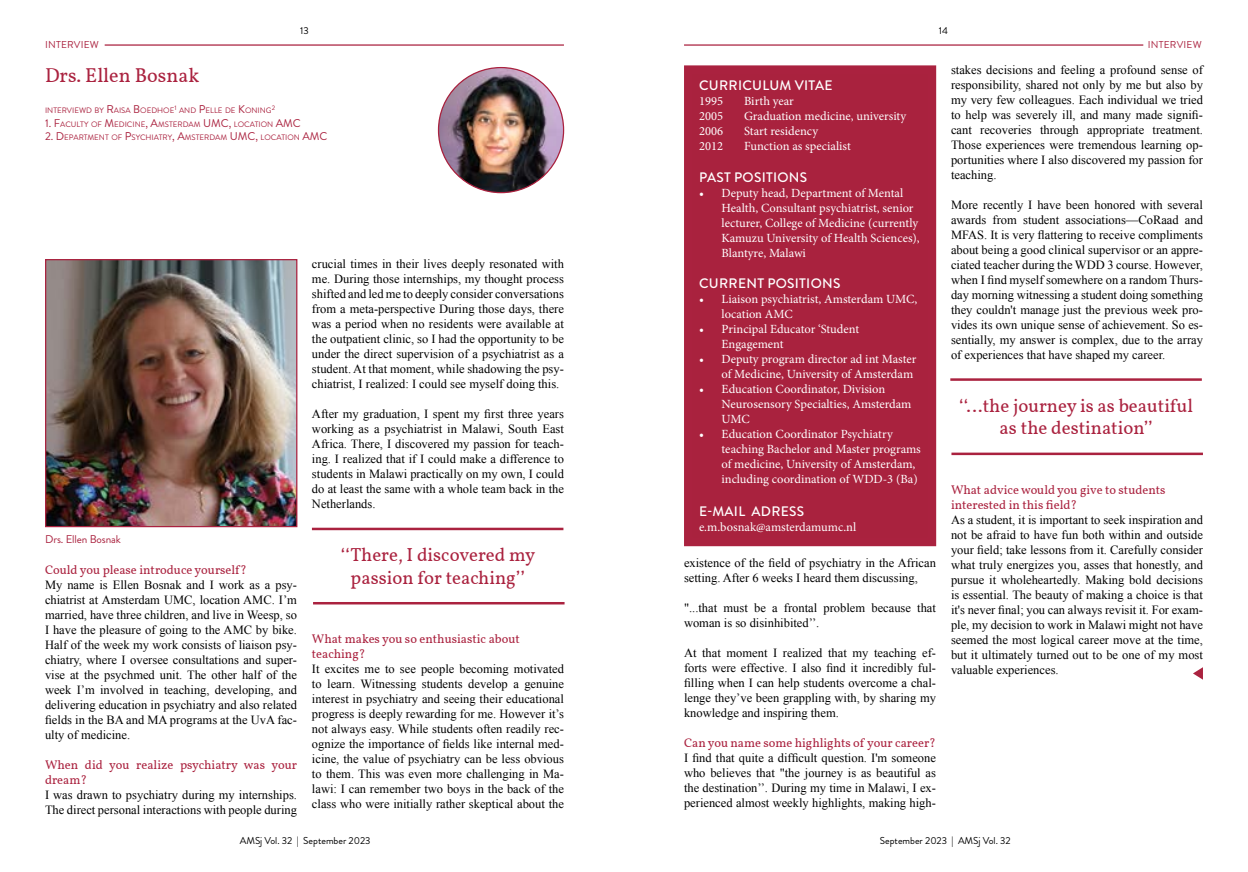
<style>
.page{position:relative;width:1248px;height:872px;background:#fff}
.page>*{position:absolute;margin:0;border:0;box-sizing:border-box;transform-origin:0 0}
.t1{font:20px "Vollkorn";color:#aa223f}
.t2{font:18.75px/22.5px "Vollkorn";color:#aa223f;text-align:center}
.t3{font:500 13.75px "Brandon Grotesque";letter-spacing:.02em;color:#fff}
.t4{font:12.5px/15px "Times New Roman";color:#000;text-align:justify}
.t5{font:12.5px/15px "Minion Pro";color:#fff}
.t6{font:12.5px/15px "Vollkorn";color:#aa223f}
.t7{font:11.25px "Brandon Grotesque";letter-spacing:-.01em;color:#aa223f}
.t8{font:10px "Brandon Grotesque";color:#000}
.t9{font:10px "Brandon Grotesque";letter-spacing:.02em;color:#aa223f}
.t10{font:7.88px "Brandon Grotesque";color:#aa223f}
.t11{font:6.5px "Brandon Grotesque";color:#aa223f}
.s1{font-size:11.25px}
</style>
<div class="page">
<hr style="left:105px;top:44px;width:459px;height:2px;background:#aa223f">
<hr style="left:684px;top:44px;width:459px;height:2px;background:#aa223f">
<img style="left:47px;top:261px;width:248px;height:264px">
<div style="left:45px;top:259px;width:252px;height:268px;border:1px solid #aa223f"></div>
<div style="left:688px;top:70px;width:243px;height:472px;background:#a9223e"></div>
<div style="left:684px;top:65px;width:252px;height:481px;border:9px solid #aa223f"></div>
<hr style="left:312px;top:528px;width:251px;height:2px;background:#aa223f">
<hr style="left:313px;top:602px;width:251px;height:2px;background:#aa223f">
<hr style="left:950px;top:378px;width:251px;height:3px;background:#aa223f">
<hr style="left:951px;top:452px;width:251px;height:3px;background:#aa223f">
<svg style="left:1193px;top:668px;width:9px;height:11px"></svg>
<img style="left:438px;top:68px;width:125px;height:125px;border-radius:62px">
<p class="t8" style="left:300px;top:23px;width:10px">13</p>
<p class="t8" style="left:938px;top:23px;width:11px">14</p>
<p class="t9" style="left:45px;top:38px;width:55px">INTERVIEW</p>
<p class="t9" style="left:1147px;top:38px;width:55px">INTERVIEW</p>
<h1 class="t1" style="left:45px;top:60px;width:156px">Drs. Ellen Bosnak</h1>
<p class="t10" style="left:45px;top:105px;width:131px">INTERVIEWD BY <span class="s1">R</span>AISA <span class="s1">B</span>OEDHOE</p>
<p class="t11" style="left:174px;top:103px;width:4px">1</p>
<p class="t10" style="left:179px;top:105px;width:94px">AND <span class="s1">P</span>ELLE DE <span class="s1">K</span>ONING</p>
<p class="t11" style="left:272px;top:103px;width:5px">2</p>
<p class="t10" style="left:45px;top:119px;width:256px"><span class="s1">1. F</span>ACU LTY OF <span class="s1">M</span>EDICINE<span class="s1">, A</span>MSTERDAM <span class="s1">UMC,</span> LOCATION <span class="s1">AMC</span></p>
<p class="t10" style="left:45px;top:132px;width:283px"><span class="s1">2. D</span> EPARTMENT OF <span class="s1">P</span>SYCHIATRY<span class="s1">, A</span>MSTERDAM <span class="s1">UMC,</span> LOCATION <span class="s1">AMC</span></p>
<p class="t4" style="left:950px;top:62px;width:253px">stakes decisions and feeling a profound sense of responsibility, shared not only by me but also by my very few colleagues. Each individual we tried to help was severely ill, and many made signifi&shy;cant recoveries through appropriate treatment.<br>Those experiences were tremendous learning op&shy;portunities where I also discovered my passion for teaching.</p>
<p class="t4" style="left:950px;top:197px;width:253px">More recently I have been honored with several awards from student associations—CoRaad and MFAS. It is very flattering to receive compliments about being a good clinical supervisor or an appre&shy;ciated teacher during the WDD 3 course. However, when I find myself somewhere on a random Thurs&shy;day morning witnessing a student doing something they couldn't manage just the previous week pro&shy;vides its own unique sense of achievement. So es&shy;sentially, my answer is complex, due to the array of experiences that have shaped my career.</p>
<p class="t3" style="left:699px;top:76px;width:135px">CURRICULUM VITAE</p>
<p class="t5" style="left:699px;top:94px;width:26px">1995</p>
<p class="t5" style="left:744px;top:94px;width:51px">Birth year</p>
<p class="t5" style="left:699px;top:109px;width:26px">2005</p>
<p class="t5" style="left:744px;top:109px;width:163px">Graduation medicine, university</p>
<p class="t5" style="left:699px;top:124px;width:26px">2006</p>
<p class="t5" style="left:744px;top:124px;width:76px">Start residency</p>
<p class="t5" style="left:699px;top:139px;width:26px">2012</p>
<p class="t5" style="left:744px;top:139px;width:108px">Function as specialist</p>
<p class="t3" style="left:699px;top:167px;width:110px">PAST POSITIONS</p>
<p class="t5" style="left:721px;top:185px;width:200px;text-indent:-22px">• Deputy head, Department of Mental Health, Consultant psychiatrist, senior lecturer, College of Medicine (currently Kamuzu University of Health Sciences), Blantyre, Malawi</p>
<p class="t3" style="left:699px;top:274px;width:143px">CURRENT POSITIONS</p>
<p class="t5" style="left:721px;top:292px;width:197px;text-indent:-22px">• Liaison psychiatrist, Amsterdam UMC, location AMC</p>
<p class="t5" style="left:721px;top:322px;width:139px;text-indent:-22px">• Principal Educator ‘Student<br>Engagement</p>
<p class="t5" style="left:699px;top:352px;width:219px;text-align:right">• Deputy program director ad int Master of Medicine, University of Amsterdam</p>
<p class="t5" style="left:721px;top:382px;width:191px;text-indent:-22px">• Education Coordinator, Division<br>Neurosensory Specialties, Amsterdam<br>UMC</p>
<p class="t5" style="left:721px;top:427px;width:201px;text-indent:-22px">• Education Coordinator Psychiatry teaching Bachelor and Master programs of medicine, University of Amsterdam, including coordination of WDD-3 (Ba)</p>
<p class="t3" style="left:699px;top:502px;width:107px">E-MAIL ADRESS</p>
<p class="t5" style="left:699px;top:520px;width:159px">e.m.bosnak@amsterdamumc.nl</p>
<p class="t4" style="left:312px;top:256px;width:253px">crucial times in their lives deeply resonated with me. During those internships, my thought process shifted and led me to deeply consider conversations from a meta-perspective During those days, there was a period when no residents were available at the outpatient clinic, so I had the opportunity to be under the direct supervision of a psychiatrist as a student. At that moment, while shadowing the psy&shy;chiatrist, I realized: I could see myself doing this.</p>
<p class="t4" style="left:312px;top:406px;width:253px">After my graduation, I spent my first three years working as a psychiatrist in Malawi, South East Africa. There, I discovered my passion for teach&shy;ing. I realized that if I could make a difference to students in Malawi practically on my own, I could do at least the same with a whole team back in the Netherlands.</p>
<h2 class="t2" style="left:959px;top:395px;width:235px">‘‘...the journey is as beautiful as the destination’’</h2>
<p class="t6" style="left:950px;top:482px;width:216px">What advice would you give to students interested in this field?</p>
<p class="t4" style="left:950px;top:512px;width:253px">As a student, it is important to seek inspiration and not be afraid to have fun both within and outside your field; take lessons from it. Carefully consider what truly energizes you, asses that honestly, and pursue it wholeheartedly. Making bold decisions is essential. The beauty of making a choice is that it's never final; you can always revisit it. For exam&shy;ple, my decision to work in Malawi might not have seemed the most logical career move at the time, but it ultimately turned out to be one of my most valuable experiences.</p>
<p class="t7" style="left:45px;top:531px;width:77px">Drs. Ellen Bosnak</p>
<h2 class="t2" style="left:341px;top:544px;width:196px">‘‘There, I discovered my passion for teaching’’</h2>
<p class="t4" style="left:684px;top:555px;width:253px">existence of the field of psychiatry in the African setting. After 6 weeks I heard them discussing,</p>
<p class="t4" style="left:684px;top:600px;width:253px">"...that must be a frontal problem because that woman is so disinhibited’’.</p>
<p class="t4" style="left:684px;top:645px;width:253px">At that moment I realized that my teaching ef&shy;forts were effective. I also find it incredibly ful&shy;filling when I can help students overcome a chal&shy;lenge they’ve been grappling with, by sharing my knowledge and inspiring them.</p>
<p class="t6" style="left:684px;top:736px;width:253px">Can you name some highlights of your career?</p>
<p class="t4" style="left:684px;top:750px;width:253px">I find that quite a difficult question. I'm someone who believes that "the journey is as beautiful as the destination’’. During my time in Malawi, I ex&shy;perienced almost weekly highlights, making high-</p>
<p class="t6" style="left:45px;top:562px;width:203px">Could you please introduce yourself?</p>
<p class="t4" style="left:45px;top:576px;width:253px">My name is Ellen Bosnak and I work as a psy&shy;chiatrist at Amsterdam UMC, location AMC. I’m married, have three children, and live in Weesp, so I have the pleasure of going to the AMC by bike.<br>Half of the week my work consists of liaison psy&shy;chiatry, where I oversee consultations and super&shy;vise at the psychmed unit. The other half of the week I’m involved in teaching, developing, and delivering education in psychiatry and also related fields in the BA and MA programs at the UvA fac&shy;ulty of medicine.</p>
<p class="t6" style="left:45px;top:757px;width:253px">When did you realize psychiatry was your dream?</p>
<p class="t4" style="left:45px;top:786px;width:253px">I was drawn to psychiatry during my internships.<br>The direct personal interactions with people during</p>
<p class="t6" style="left:312px;top:631px;width:209px">What makes you so enthusiastic about teaching?</p>
<p class="t4" style="left:312px;top:661px;width:253px">It excites me to see people becoming motivated to learn. Witnessing students develop a genuine interest in psychiatry and seeing their educational progress is deeply rewarding for me. However it’s not always easy. While students often readily rec&shy;ognize the importance of fields like internal med&shy;icine, the value of psychiatry can be less obvious to them. This was even more challenging in Ma&shy;lawi: I can remember two boys in the back of the class who were initially rather skeptical about the</p>
<p class="t8" style="left:240px;top:833px;width:132px">AMSj Vol. 32 | September 2023</p>
<p class="t8" style="left:879px;top:833px;width:132px">September 2023 | AMSj Vol. 32</p>
</div>
